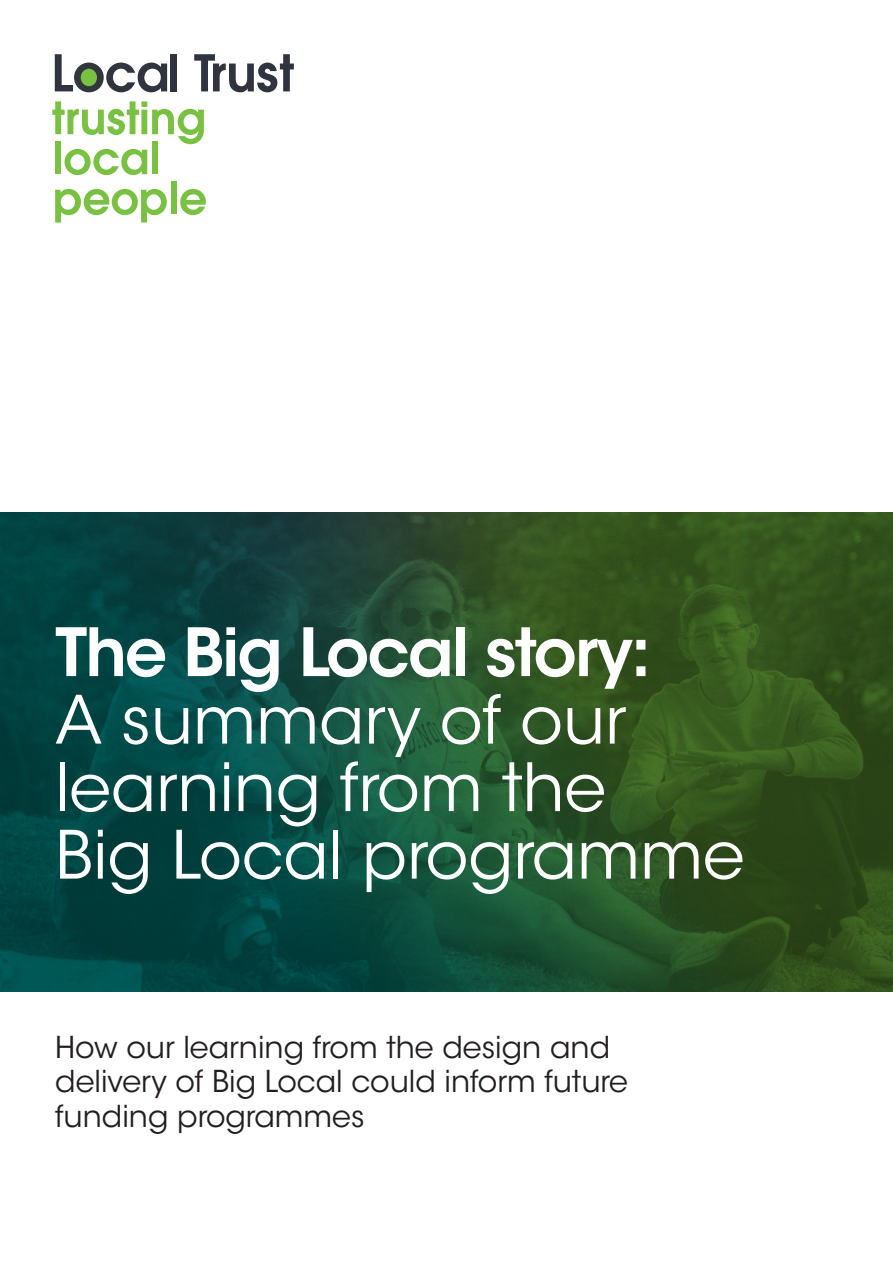
<style>
.page{position:relative;width:893px;height:1263px;background:#fff}
.page>*{position:absolute;margin:0;border:0;box-sizing:border-box;transform-origin:0 0}
.t1{font:66px/67.5px "ITC Avant Garde Std";color:#fff}
.t2{font:600 66px "ITC Avant Garde Std";letter-spacing:-.03em;color:#fff}
.t3{font:30px/34.5px "ITC Avant Garde Std";color:#231f20}
</style>
<div class="page">
<img style="left:0;top:512px;width:893px;height:480px">
<svg style="left:55px;top:54px;width:112px;height:38px"></svg>
<div style="left:170px;top:54px;width:7px;height:37px;background:#30343e"></div>
<svg style="left:194px;top:54px;width:100px;height:38px"></svg>
<svg style="left:52px;top:101px;width:152px;height:74px"></svg>
<div style="left:152px;top:141px;width:6px;height:33px;background:#79c142"></div>
<svg style="left:55px;top:189px;width:112px;height:33px"></svg>
<div style="left:171px;top:182px;width:5px;height:32px;background:#79c142"></div>
<svg style="left:180px;top:189px;width:26px;height:26px"></svg>
<h1 class="t2" style="left:55px;top:626px;width:597px">The Big Local story:</h1>
<h1 class="t1" style="left:55px;top:694px;width:691px">A summary of our learning from the<br>Big Local programme</h1>
<p class="t3" style="left:55px;top:1033px;width:574px">How our learning from the design and delivery of Big Local could inform future funding programmes</p>
</div>
